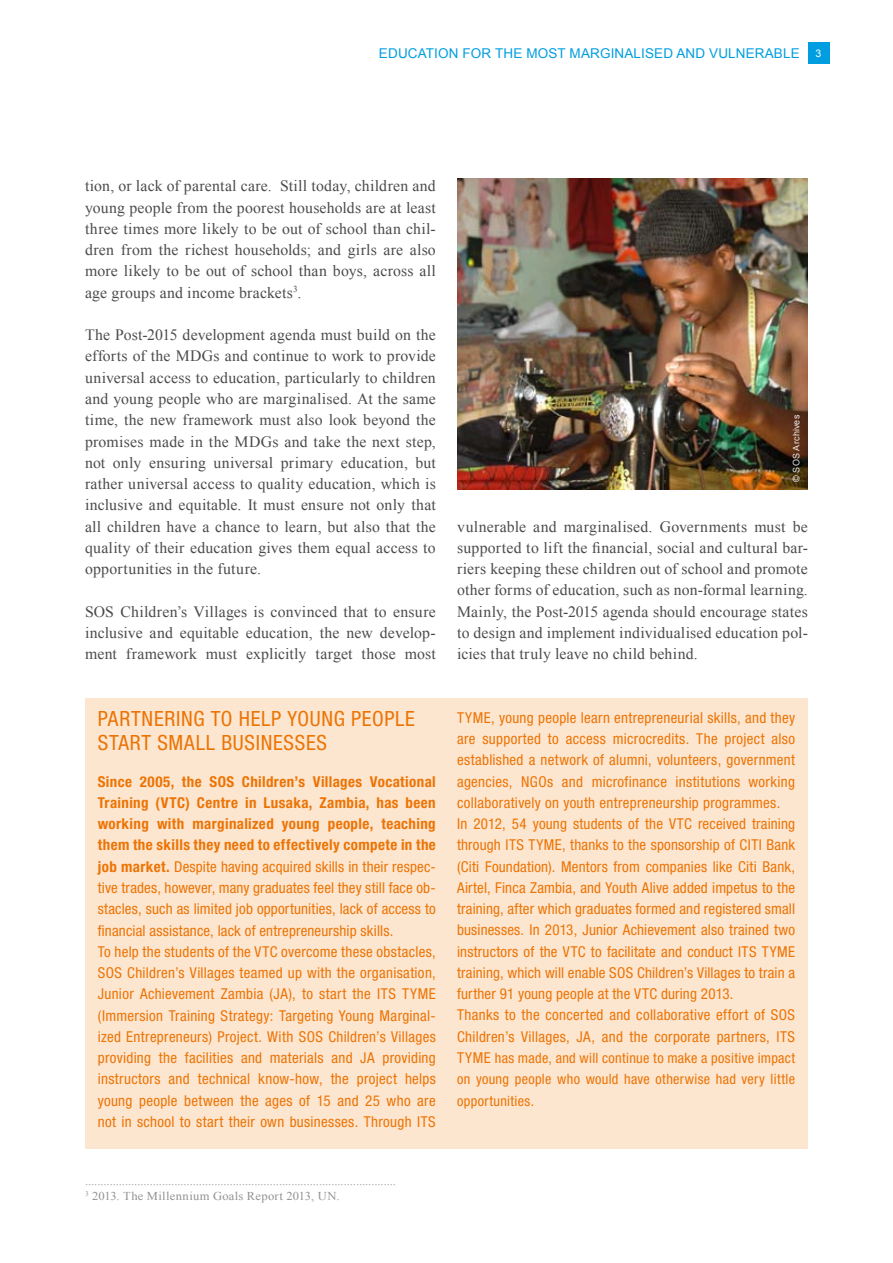
<style>
.page{position:relative;width:893px;height:1263px;background:#fff}
.page>*{position:absolute;margin:0;border:0;box-sizing:border-box;transform-origin:0 0}
.t1{font:condensed 21px/24px "Helvetica Neue LT Std";letter-spacing:.035em;color:#ec7405}
.t2{font:15.75px/21.3px "Times New Roman";letter-spacing:.01em;color:#4b4b4d;text-align:justify}
.t3{font:condensed 15px/21.3px "Helvetica Neue LT Std";letter-spacing:.015em;color:#ec7405}
.t4{font:condensed 14.25px/21.3px "Helvetica Neue LT Std";letter-spacing:.02em;color:#ec7405;text-align:justify}
.t5{font:13.5px "Arial";letter-spacing:.01em;color:#009ee0}
.t6{font:12px/15px "Times New Roman";letter-spacing:.025em;color:#919294;scale:1.05 1}
.t7{font:10.5px "Arial";color:#fff}
.t8{font:9px "Arial";letter-spacing:.02em;color:#fff}
.s1{font-weight:700}
.s2{font-size:15px}
</style>
<div class="page">
<div style="left:85px;top:699px;width:723px;height:450px;background:#fde6d0"></div>
<img style="left:457px;top:179px;width:351px;height:311px">
<div style="left:808px;top:43px;width:21px;height:21px;background:#009ee0"></div>
<p class="t5" style="left:379px;top:45px;width:420px">EDUCATION FOR THE MOST MARGINALISED AND VULNERABLE</p>
<p class="t7" style="left:816px;top:46px;width:7px">3</p>
<p class="t2" style="left:85px;top:175px;width:352px">tion, or lack of parental care. Still today, children and young people from the poorest households are at least three times more likely to be out of school than chil&shy;dren from the richest households; and girls are also more likely to be out of school than boys, across all age groups and income brackets<sup>3</sup>.</p>
<p class="t2" style="left:85px;top:324px;width:352px">The Post-2015 development agenda must build on the efforts of the MDGs and continue to work to provide universal access to education, particularly to children and young people who are marginalised. At the same time, the new framework must also look beyond the promises made in the MDGs and take the next step, not only ensuring universal primary education, but rather universal access to quality education, which is inclusive and equitable. It must ensure not only that all children have a chance to learn, but also that the quality of their education gives them equal access to opportunities in the future.</p>
<p class="t2" style="left:85px;top:600px;width:352px">SOS Children’s Villages is convinced that to ensure inclusive and equitable education, the new develop&shy;ment framework must explicitly target those most</p>
<h1 class="t1" style="left:98px;top:707px;width:317px">Partnering to Help Young People<br>Start Small Businesses</h1>
<p class="t3" style="left:98px;top:771px;width:340px"><span class="s1">Since 2005, the SOS Children’s Villages Vocational Training (VTC) Centre in Lusaka, Zambia, has been working with marginalized young people, teaching them the skills they need to effectively compete in the job market.</span> Despite having acquired skills in their respec&shy;tive trades, however, many graduates feel they still face ob&shy;stacles, such as limited job opportunities, lack of access to financial assistance, lack of entrepreneurship skills.<br>To help the students of the VTC overcome these obstacles, SOS</p>
<p class="t3" style="left:98px;top:962px;width:339px;text-indent:29px">Children’s Villages teamed up with the organisation,<br>Junior Achievement Zambia (JA), to start the ITS</p>
<p class="t3" style="left:98px;top:983px;width:340px;text-align:justify;text-indent:304px">TYM E (Immersion Training Strategy: Targeting Young Marginal&shy;ized Entrepreneurs) Project. With SOS</p>
<p class="t3" style="left:98px;top:1026px;width:340px;text-align:justify;text-indent:231px">Children’s Villages providing the facilities and materials and JA providing instructors and technical know-how, the project helps young people between the ages of 15 and 25 who are not in school to start their own businesses. Through ITS</p>
<p class="t8" style="left:790px;top:482px;width:68px;rotate:-90deg">© SOS ARCHIVES</p>
<p class="t2" style="left:457px;top:515px;width:352px">vulnerable and marginalised. Governments must be supported to lift the financial, social and cultural bar&shy;riers keeping these children out of school and promote other forms of education, such as non-formal learning.<br>Mainly, the Post-2015 agenda should encourage states to design and implement individualised education pol&shy;icies that truly leave no child behind.</p>
<p class="t3" style="left:457px;top:707px;width:340px">TYM E, young people learn entrepreneurial skills, and they are supported to access microcredits. The project also established a network of alumni, volunteers, government agencies, NGOs and microfinance institutions working collaboratively on youth entrepreneurship programmes.<br>In 2012, 54 young students of the VTC received training through ITS TYM E, thanks to the sponsorship of CITI</p>
<p class="t3" style="left:457px;top:834px;width:340px;text-align:justify;text-indent:309px">Bank (Citi Foundation). Mentors from companies like Citi Bank, Airtel, Finca Zambia, and Youth Alive added impetus to the training, after which graduates formed and registered small businesses. In 2013, Junior Achievement also trained two instructors of the VTC to facilitate and conduct ITS TYM E training, which will enable SOS</p>
<p class="t3" style="left:457px;top:962px;width:340px;text-indent:180px">Children’s Villages to train a further 91 young people at the VTC during 2013.<br>Thanks to the concerted and collaborative effort of SOS Children’s Villages, JA, and the corporate partners, ITS</p>
<p class="t4" style="left:457px;top:1047px;width:340px"><span class="s2">TYM E</span> has made, and will continue to make a positive impact on young people who would have otherwise had very little opportunities.</p>
<p class="t6" style="left:85px;top:1173px;width:298px">.....................................................................................................<br><sup>3</sup> 2013. The Millennium Goals Report 2013, UN.</p>
</div>
